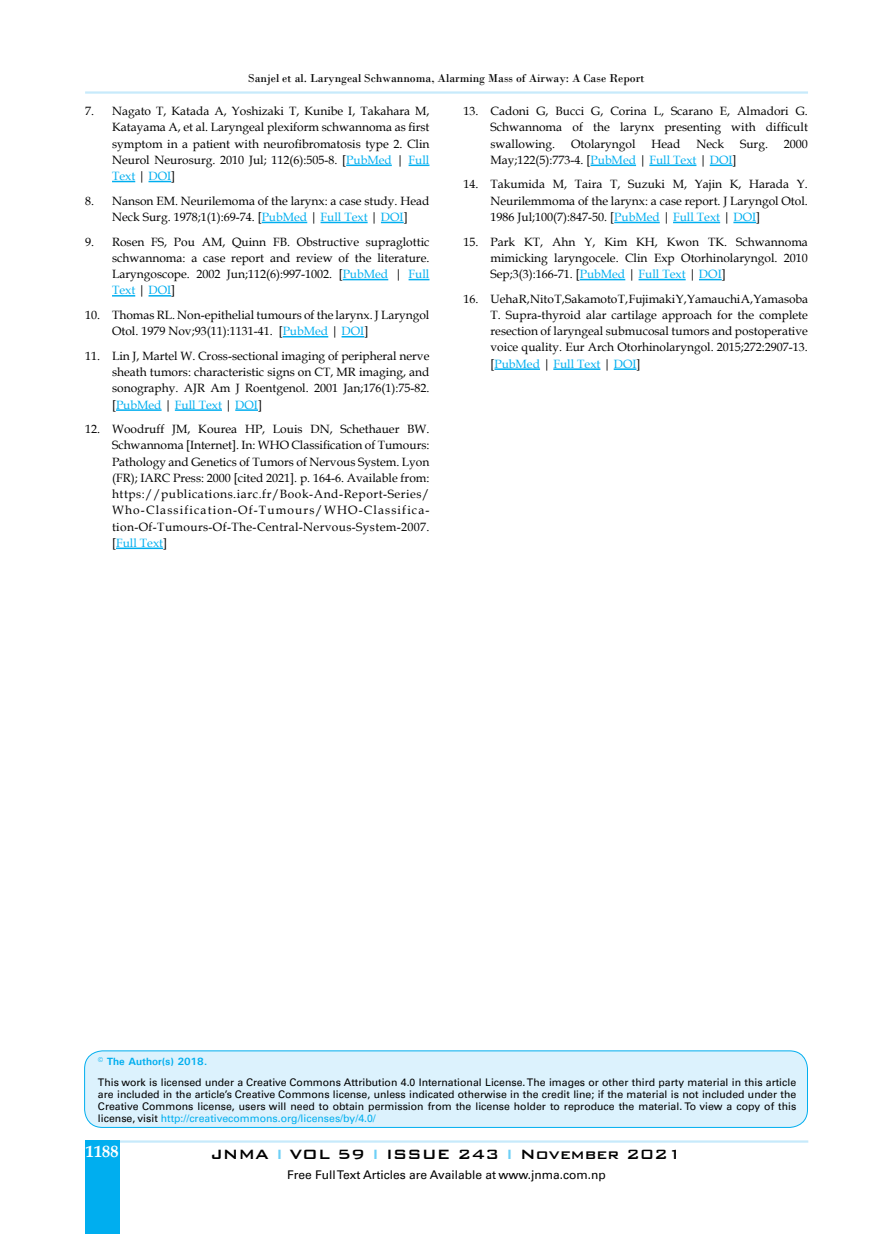
<style>
.page{position:relative;width:893px;height:1234px;background:#fff}
.page>*{position:absolute;margin:0;border:0;box-sizing:border-box;transform-origin:0 0}
.t1{font:500 18px "Bank Gothic BT";color:#000}
.t2{font:700 16.5px "Book Antiqua";color:#fff}
.t3{font:12px/16.2px "Book Antiqua";color:#000;text-align:justify}
.Introduction{font:12px "Bodoni";color:#000}
.t4{font:12px "Univers";color:#000}
.Normal_wrd_2{font:10.5px/12px "Univers";color:#000;text-align:justify}
.Normal_wrd_2-2{font:700 10.5px "Univers";color:#00aeef}
.s1{color:#00aeef}
.s2{color:#6dcff6}
</style>
<div class="page">
<hr style="left:85px;top:91px;width:723px;height:3px;background:#c7eafb">
<hr style="left:85px;top:1140px;width:723px;height:2px;background:#c7eafb">
<div style="left:85px;top:1140px;width:35px;height:93px;background:#00aeef"></div>
<hr style="left:346px;top:164px;width:46px;height:2px;background:#00aeef">
<hr style="left:409px;top:164px;width:20px;height:2px;background:#00aeef">
<svg style="left:112px;top:181px;width:23px;height:1px"></svg>
<svg style="left:149px;top:181px;width:22px;height:1px"></svg>
<hr style="left:262px;top:222px;width:45px;height:1px;background:#00aeef">
<hr style="left:321px;top:222px;width:47px;height:1px;background:#00aeef">
<svg style="left:381px;top:222px;width:23px;height:1px"></svg>
<hr style="left:343px;top:279px;width:45px;height:1px;background:#00aeef">
<svg style="left:409px;top:279px;width:20px;height:1px"></svg>
<svg style="left:112px;top:295px;width:23px;height:1px"></svg>
<svg style="left:149px;top:295px;width:22px;height:1px"></svg>
<hr style="left:283px;top:336px;width:45px;height:1px;background:#00aeef">
<svg style="left:342px;top:336px;width:22px;height:1px"></svg>
<hr style="left:116px;top:409px;width:46px;height:2px;background:#00aeef">
<hr style="left:175px;top:409px;width:47px;height:2px;background:#00aeef">
<hr style="left:235px;top:409px;width:23px;height:2px;background:#00aeef">
<hr style="left:116px;top:547px;width:47px;height:2px;background:#00aeef">
<hr style="left:590px;top:164px;width:46px;height:2px;background:#00aeef">
<hr style="left:649px;top:164px;width:47px;height:2px;background:#00aeef">
<hr style="left:710px;top:164px;width:22px;height:2px;background:#00aeef">
<hr style="left:614px;top:222px;width:46px;height:1px;background:#00aeef">
<hr style="left:673px;top:222px;width:47px;height:1px;background:#00aeef">
<svg style="left:733px;top:222px;width:23px;height:1px"></svg>
<hr style="left:580px;top:279px;width:45px;height:1px;background:#00aeef">
<hr style="left:639px;top:279px;width:47px;height:1px;background:#00aeef">
<svg style="left:699px;top:279px;width:23px;height:1px"></svg>
<hr style="left:494px;top:368px;width:46px;height:2px;background:#00aeef">
<hr style="left:553px;top:368px;width:47px;height:2px;background:#00aeef">
<hr style="left:614px;top:368px;width:22px;height:2px;background:#00aeef">
<div style="left:85px;top:1050px;width:722px;height:77px;background:#dcf2fd;border-radius:18px"></div>
<div style="left:84px;top:1050px;width:724px;height:77px;border:1px solid #00aeef;border-radius:18px"></div>
<p class="Introduction" style="left:248px;top:71px;width:398px">Sanjel et al. Laryngeal Schwannoma, Alarming Mass of Airway: A Case Report</p>
<p class="t3" style="left:112px;top:103px;width:319px;text-indent:-27px">7. Nagato T, Katada A, Yoshizaki T, Kunibe I, Takahara M, Katayama A, et al. Laryngeal plexiform schwannoma as first symptom in a patient with neurofibromatosis type 2. Clin Neurol Neurosurg. 2010 Jul; 112(6):505-8. [<span class="s1">PubMed</span> | <span class="s1">Full Text</span> | <span class="s1">DOI</span>]</p>
<p class="t3" style="left:85px;top:192px;width:346px;text-align:center">8. Nanson EM. Neurilemoma of the larynx: a case study. Head<br>Neck Surg. 1978;1(1):69-74. [<span class="s1">PubMed</span> | <span class="s1">Full Text</span> | <span class="s1">DOI</span>]</p>
<p class="t3" style="left:112px;top:233px;width:319px;text-indent:-27px">9. Rosen FS, Pou AM, Quinn FB. Obstructive supraglottic schwannoma: a case report and review of the literature.<br>Laryngoscope. 2002 Jun;112(6):997-1002. [<span class="s1">PubMed</span> | <span class="s1">Full Text</span> | <span class="s1">DOI</span>]</p>
<p class="t3" style="left:112px;top:306px;width:319px;text-indent:-27px">10. Thomas RL. Non-epithelial tumours of the larynx. J Laryngol<br>Otol. 1979 Nov;93(11):1131-41. [<span class="s1">PubMed</span> | <span class="s1">DOI</span>]</p>
<p class="t3" style="left:112px;top:347px;width:319px;text-indent:-27px">11. Lin J, Martel W. Cross-sectional imaging of peripheral nerve sheath tumors: characteristic signs on CT, MR imaging, and sonography. AJR Am J Roentgenol. 2001 Jan;176(1):75-82. [<span class="s1">PubMed</span> | <span class="s1">Full Text</span> | <span class="s1">DOI</span>]</p>
<p class="t3" style="left:112px;top:420px;width:319px;text-indent:-27px">12. Woodruff JM, Kourea HP, Louis DN, Schethauer BW.<br>Schwannoma [Internet]. In: WHO Classification of Tumours:<br>Pathology and Genetics of Tumors of Nervous System. Lyon (FR); IARC Press: 2000 [cited 2021]. p. 164-6. Available from: https://publications.iarc.fr/Book-And-Report-Series/ Who-Classification-Of-Tumours/WHO-Classifica&shy;tion-Of-Tumours-Of-The-Central-Nervous-System-2007. [<span class="s1">Full Text</span>]</p>
<p class="t3" style="left:490px;top:103px;width:319px;text-indent:-27px">13. Cadoni G, Bucci G, Corina L, Scarano E, Almadori G.<br>Schwannoma of the larynx presenting with difficult swallowing.</p>
<p class="t3" style="left:571px;top:135px;width:66px">Otolaryngol</p>
<p class="t3" style="left:652px;top:135px;width:31px">Head</p>
<p class="t3" style="left:696px;top:135px;width:29px">Neck</p>
<p class="t3" style="left:740px;top:135px;width:29px">Surg.</p>
<p class="t3" style="left:784px;top:135px;width:25px">2000</p>
<p class="t3" style="left:490px;top:151px;width:247px">May;122(5):773-4. [<span class="s1">PubMed</span> | <span class="s1">Full Text</span> | <span class="s1">DOI</span>]</p>
<p class="t3" style="left:490px;top:176px;width:319px;text-indent:-27px">14. Takumida M, Taira T, Suzuki M, Yajin K, Harada Y.<br>Neurilemmoma of the larynx: a case report. J Laryngol Otol.<br>1986 Jul;100(7):847-50. [<span class="s1">PubMed</span> | <span class="s1">Full Text</span> | <span class="s1">DOI</span>]</p>
<p class="t3" style="left:490px;top:233px;width:319px;text-indent:-27px">15. Park KT, Ahn Y, Kim KH, Kwon TK. Schwannoma mimicking laryngocele. Clin Exp Otorhinolaryngol. 2010<br>Sep;3(3):166-71. [<span class="s1">PubMed</span> | <span class="s1">Full Text</span> | <span class="s1">DOI</span>]</p>
<p class="t3" style="left:490px;top:290px;width:319px;text-indent:-27px">16. Ueha R, Nito T, Sakamoto T, Fujimaki Y, Yamauchi A, Yamasoba T. Supra-thyroid alar cartilage approach for the complete resection of laryngeal submucosal tumors and postoperative voice quality. Eur Arch Otorhinolaryngol. 2015;272:2907-13. [<span class="s1">PubMed</span> | <span class="s1">Full Text</span> | <span class="s1">DOI</span>]</p>
<p class="Normal_wrd_2-2" style="left:98px;top:1054px;width:111px">© The Author(s) 2018.</p>
<p class="Normal_wrd_2" style="left:98px;top:1075px;width:700px">This work is licensed under a Creative Commons Attribution 4.0 International License. The images or other third party material in this article are included in the article’s Creative Commons license, unless indicated otherwise in the credit line; if the material is not included under the Creative Commons license, users will need to obtain permission from the license holder to reproduce the material. To view a copy of this license, visit <span class="s1">http://creativecommons.org/licenses/by/4.0/</span></p>
<h2 class="t2" style="left:86px;top:1139px;width:35px">1188</h2>
<h1 class="t1" style="left:211px;top:1143px;width:472px">JNMA <span class="s2">I</span> VOL 59 <span class="s2">I</span> ISSUE 243 <span class="s2">I</span> November 2021</h1>
<p class="t4" style="left:287px;top:1167px;width:320px">Free Full Text Articles are Available at www.jnma.com.np</p>
</div>
